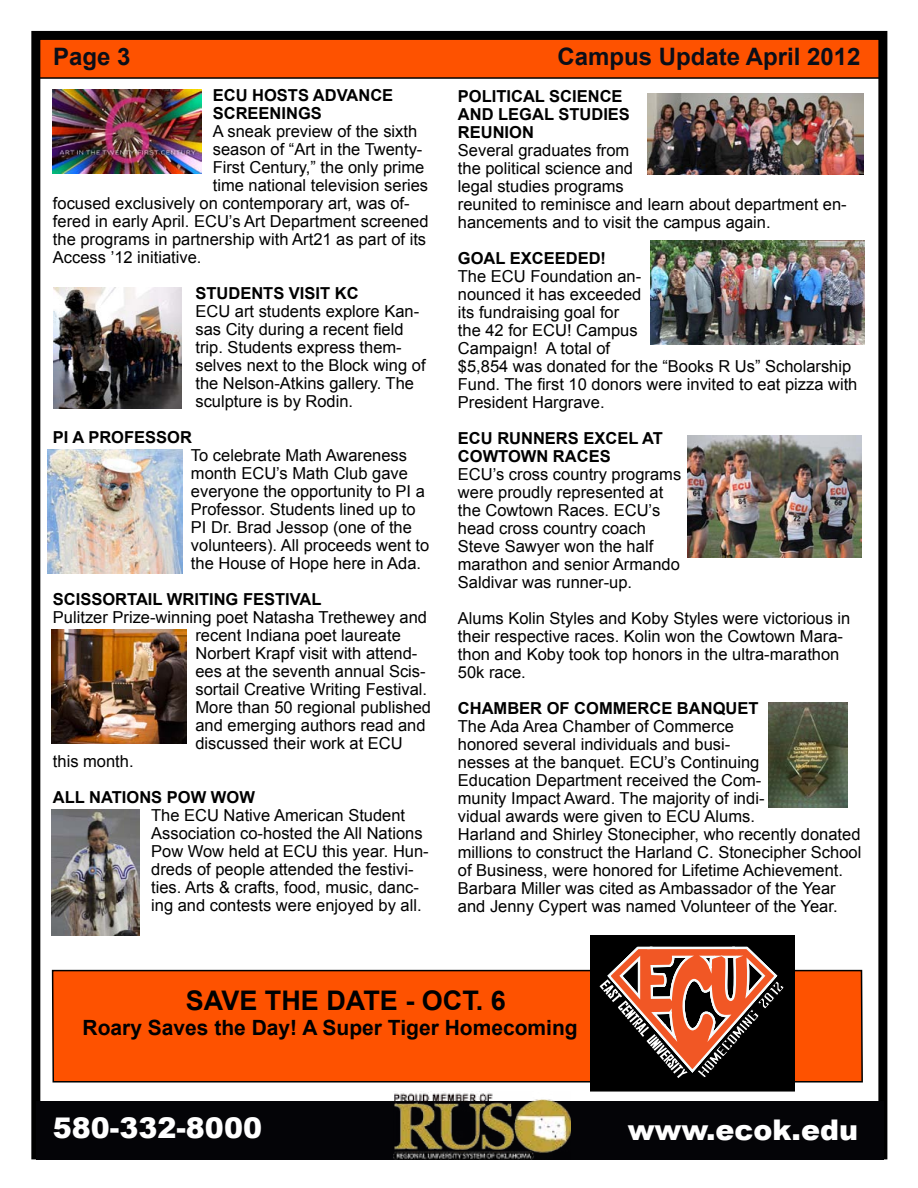
<style>
.page{position:relative;width:918px;height:1188px;background:#fff}
.page>*{position:absolute;margin:0;border:0;box-sizing:border-box;transform-origin:0 0}
.t1{font:900 28.5px "Arial";color:#fff}
.t2{font:700 27px "Arial";color:#000}
.t3{font:700 24px "Arial";color:#0b0e18}
.t4{font:700 21px "Arial";color:#000}
.t5{font:16.5px/18px "Arial";color:#000}
.t6{font:700 16.5px/18px "Arial";color:#000}
</style>
<div class="page">
<div style="left:36px;top:35px;width:847px;height:43px;background:#fe5200"></div>
<div style="left:35px;top:35px;width:849px;height:44px;border:2px solid #000"></div>
<div style="left:31px;top:31px;width:856px;height:1128px;border:9px solid #000"></div>
<div style="left:36px;top:1101px;width:848px;height:58px;background:#040407"></div>
<img style="left:394px;top:1091px;width:177px;height:68px">
<div style="left:51px;top:969px;width:812px;height:114px;background:#fe5200"></div>
<img style="left:53px;top:288px;width:129px;height:120px">
<img style="left:52px;top:810px;width:87px;height:126px">
<img style="left:52px;top:629px;width:135px;height:114px">
<img style="left:47px;top:449px;width:135px;height:124px">
<img style="left:53px;top:90px;width:148px;height:83px">
<img style="left:648px;top:93px;width:215px;height:82px">
<img style="left:650px;top:240px;width:214px;height:105px">
<svg style="left:591px;top:936px;width:204px;height:156px;background:#58362a"></svg>
<img style="left:768px;top:703px;width:79px;height:105px">
<img style="left:688px;top:436px;width:173px;height:121px">
<h3 class="t3" style="left:53px;top:40px;width:79px">Page 3</h3>
<h3 class="t3" style="left:557px;top:40px;width:305px">Campus Update April 2012</h3>
<p class="t6" style="left:213px;top:87px;width:182px">ECU HOSTS ADVANCE<br>SCREENINGS</p>
<p class="t5" style="left:213px;top:122px;width:206px">A sneak preview of the sixth</p>
<p class="t5" style="left:213px;top:140px;width:211px">season of “Art in the Twenty-</p>
<p class="t5" style="left:213px;top:158px;width:213px">First Century,” the only prime</p>
<p class="t5" style="left:213px;top:176px;width:217px">time national television series</p>
<p class="t5" style="left:53px;top:194px;width:358px">focused exclusively on contemporary art, was of-</p>
<p class="t5" style="left:53px;top:212px;width:377px">fered in early April. ECU’s Art Department screened</p>
<p class="t5" style="left:53px;top:230px;width:375px">the programs in partnership with Art21 as part of its</p>
<p class="t5" style="left:53px;top:248px;width:150px">Access ’12 initiative.</p>
<p class="t6" style="left:195px;top:285px;width:165px">STUDENTS VISIT KC</p>
<p class="t5" style="left:195px;top:302px;width:232px">ECU art students explore Kan&shy;sas City during a recent field trip. Students express them&shy;selves next to the Block wing of the Nelson-Atkins gallery. The sculpture is by Rodin.</p>
<p class="t6" style="left:53px;top:429px;width:141px">PI A PROFESSOR</p>
<p class="t5" style="left:191px;top:446px;width:240px">To celebrate Math Awareness month ECU’s Math Club gave everyone the opportunity to PI a<br>Professor. Students lined up to<br>PI Dr. Brad Jessop (one of the volunteers). All proceeds went to the House of Hope here in Ada.</p>
<p class="t6" style="left:53px;top:591px;width:270px">SCISSORTAIL WRITING FESTIVAL</p>
<p class="t5" style="left:53px;top:608px;width:376px">Pulitzer Prize-winning poet Natasha Trethewey and</p>
<p class="t5" style="left:195px;top:626px;width:207px">recent Indiana poet laureate</p>
<p class="t5" style="left:195px;top:644px;width:223px">Norbert Krapf visit with attend-</p>
<p class="t5" style="left:195px;top:662px;width:232px">ees at the seventh annual Scis-</p>
<p class="t5" style="left:195px;top:680px;width:233px">sortail Creative Writing Festival.</p>
<p class="t5" style="left:195px;top:698px;width:237px">More than 50 regional published</p>
<p class="t5" style="left:195px;top:716px;width:232px">and emerging authors read and</p>
<p class="t5" style="left:195px;top:734px;width:209px">discussed their work at ECU</p>
<p class="t5" style="left:53px;top:752px;width:82px">this month.</p>
<p class="t6" style="left:53px;top:789px;width:203px">ALL NATIONS POW WOW</p>
<p class="t5" style="left:151px;top:806px;width:279px">The ECU Native American Student Association co-hosted the All Nations Pow Wow held at ECU this year. Hun&shy;dreds of people attended the festivi&shy;ties. Arts &amp; crafts, food, music, danc&shy;ing and contests were enjoyed by all.</p>
<p class="t6" style="left:458px;top:88px;width:174px">POLITICAL SCIENCE<br>AND LEGAL STUDIES<br>REUNION</p>
<p class="t5" style="left:458px;top:142px;width:390px">Several graduates from<br>the political science and<br>legal studies programs<br>reunited to reminisce and learn about department en&shy;hancements and to visit the campus again.</p>
<p class="t6" style="left:458px;top:250px;width:150px">GOAL EXCEEDED!</p>
<p class="t5" style="left:458px;top:268px;width:401px">The ECU Foundation an-<br>nounced it has exceeded<br>its fundraising goal for<br>the 42 for ECU! Campus<br>Campaign! A total of<br>$5,854 was donated for the “Books R Us” Scholarship<br>Fund. The first 10 donors were invited to eat pizza with<br>President Hargrave.</p>
<p class="t6" style="left:458px;top:430px;width:207px">ECU RUNNERS EXCEL AT<br>COWTOWN RACES</p>
<p class="t5" style="left:458px;top:466px;width:225px">ECU’s cross country programs were proudly represented at the Cowtown Races. ECU’s head cross country coach<br>Steve Sawyer won the half marathon and senior Armando<br>Saldivar was runner-up.</p>
<p class="t5" style="left:458px;top:610px;width:394px">Alums Kolin Styles and Koby Styles were victorious in their respective races. Kolin won the Cowtown Mara&shy;thon and Koby took top honors in the ultra-marathon 50k race.</p>
<p class="t6" style="left:458px;top:700px;width:302px">CHAMBER OF COMMERCE BANQUET</p>
<p class="t5" style="left:458px;top:718px;width:405px">The Ada Area Chamber of Commerce<br>honored several individuals and busi-<br>nesses at the banquet. ECU’s Continuing<br>Education Department received the Com-<br>munity Impact Award. The majority of indi-<br>vidual awards were given to ECU Alums.<br>Harland and Shirley Stonecipher, who recently donated millions to construct the Harland C. Stonecipher School of Business, were honored for Lifetime Achievement.<br>Barbara Miller was cited as Ambassador of the Year and Jenny Cypert was named Volunteer of the Year.</p>
<h2 class="t2" style="left:186px;top:983px;width:322px">SAVE THE DATE - OCT. 6</h2>
<p class="t4" style="left:83px;top:1014px;width:497px">Roary Saves the Day! A Super Tiger Homecoming</p>
<h1 class="t1" style="left:53px;top:1107px;width:211px">580-332-8000</h1>
<h1 class="t1" style="left:628px;top:1109px;width:232px">www.ecok.edu</h1>
</div>
